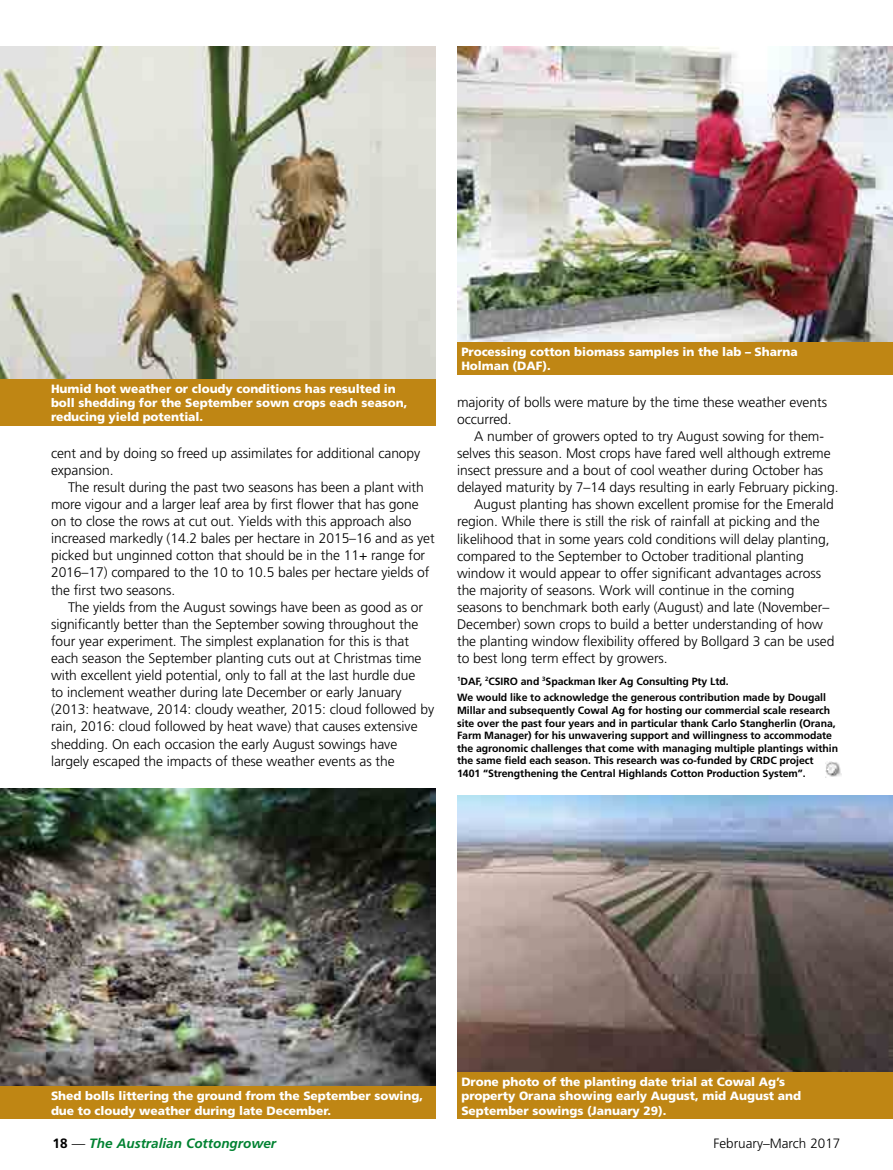
<style>
.page{position:relative;width:893px;height:1170px;background:#fff}
.page>*{position:absolute;margin:0;border:0;box-sizing:border-box;transform-origin:0 0}
.t1{font:300 13.8px/17.1px "Frutiger";letter-spacing:-.005em;color:#000}
.t2{font:italic 700 13.5px "Frutiger";color:#008231}
.t3{font:300 13.5px "Frutiger";color:#000}
.t4{font:900 12px/14.4px "Frutiger";letter-spacing:-.005em;color:#fff}
.t5{font:700 10.5px/12.6px "Frutiger";letter-spacing:-.005em;color:#000}
.s1{font-style:normal;color:#000}
.s2{font-weight:300;font-style:normal;color:#000}
</style>
<div class="page">
<img style="left:825px;top:761px;width:17px;height:16px">
<img style="left:0;top:47px;width:436px;height:332px">
<div style="left:0;top:379px;width:436px;height:46px;background:#bf8614"></div>
<img style="left:0;top:788px;width:436px;height:298px">
<div style="left:0;top:1086px;width:436px;height:32px;background:#bf8614"></div>
<img style="left:457px;top:47px;width:436px;height:295px">
<div style="left:457px;top:342px;width:436px;height:32px;background:#bf8614"></div>
<img style="left:457px;top:795px;width:436px;height:277px">
<div style="left:457px;top:1072px;width:436px;height:46px;background:#bf8614"></div>
<p class="t4" style="left:51px;top:381px;width:358px">Humid hot weather or cloudy conditions has resulted in boll shedding for the September sown crops each season, reducing yield potential.</p>
<p class="t1" style="left:51px;top:444px;width:371px">cent and by doing so freed up assimilates for additional canopy expansion.</p>
<p class="t1" style="left:51px;top:478px;width:385px;text-indent:17px">The result during the past two seasons has been a plant with more vigour and a larger leaf area by first flower that has gone on to close the rows at cut out. Yields with this approach also increased markedly (14.2 bales per hectare in 2015–16 and as yet picked but unginned cotton that should be in the 11+ range for 2016–17) compared to the 10 to 10.5 bales per hectare yields of the first two seasons.</p>
<p class="t1" style="left:51px;top:598px;width:385px;text-indent:17px">The yields from the August sowings have been as good as or significantly better than the September sowing throughout the four year experiment. The simplest explanation for this is that each season the September planting cuts out at Christmas time with excellent yield potential, only to fall at the last hurdle due<br>to inclement weather during late December or early January (2013: heatwave, 2014: cloudy weather, 2015: cloud followed by rain, 2016: cloud followed by heat wave) that causes extensive shedding. On each occasion the early August sowings have largely escaped the impacts of these weather events as the</p>
<p class="t4" style="left:461px;top:344px;width:338px">Processing cotton biomass samples in the lab – Sharna<br>Holman (DAF).</p>
<p class="t1" style="left:457px;top:393px;width:371px">majority of bolls were mature by the time these weather events occurred.</p>
<p class="t1" style="left:474px;top:427px;width:351px">A number of growers opted to try August sowing for them-</p>
<p class="t1" style="left:457px;top:444px;width:375px">selves this season. Most crops have fared well although extreme</p>
<p class="t1" style="left:457px;top:461px;width:368px">insect pressure and a bout of cool weather during October has</p>
<p class="t1" style="left:457px;top:479px;width:383px">delayed maturity by 7–14 days resulting in early February picking.</p>
<p class="t1" style="left:474px;top:496px;width:361px">August planting has shown excellent promise for the Emerald</p>
<p class="t1" style="left:457px;top:513px;width:364px">region. While there is still the risk of rainfall at picking and the</p>
<p class="t1" style="left:457px;top:530px;width:374px">likelihood that in some years cold conditions will delay planting,</p>
<p class="t1" style="left:457px;top:547px;width:348px">compared to the September to October traditional planting</p>
<p class="t1" style="left:457px;top:564px;width:365px">window it would appear to offer significant advantages across</p>
<p class="t1" style="left:457px;top:581px;width:339px">the majority of seasons. Work will continue in the coming</p>
<p class="t1" style="left:457px;top:598px;width:374px">seasons to benchmark both early (August) and late (November–</p>
<p class="t1" style="left:457px;top:615px;width:367px">December) sown crops to build a better understanding of how</p>
<p class="t1" style="left:457px;top:632px;width:379px">the planting window flexibility offered by Bollgard 3 can be used</p>
<p class="t1" style="left:457px;top:650px;width:212px">to best long term effect by growers.</p>
<p class="t5" style="left:457px;top:672px;width:370px;line-height:16.8px"><sup>1</sup>DAF, <sup>2</sup>CSIRO and <sup>3</sup>Spackman Iker Ag Consulting Pty Ltd.<br>We would like to acknowledge the generous contribution made by Dougall</p>
<p class="t5" style="left:457px;top:704px;width:383px">Millar and subsequently Cowal Ag for hosting our commercial scale research site over the past four years and in particular thank Carlo Stangherlin (Orana, Farm Manager) for his unwavering support and willingness to accommodate the agronomic challenges that come with managing multiple plantings within the same field each season. This research was co-funded by CRDC project 1401 “Strengthening the Central Highlands Cotton Production System”.</p>
<p class="t4" style="left:51px;top:1088px;width:374px">Shed bolls littering the ground from the September sowing, due to cloudy weather during late December.</p>
<p class="t4" style="left:461px;top:1074px;width:341px">Drone photo of the planting date trial at Cowal Ag’s property Orana showing early August, mid August and<br>September sowings (January 29).</p>
<p class="t2" style="left:53px;top:1135px;width:225px"><span class="s1">18</span> <span class="s2">—</span> The Australian Cottongrower</p>
<p class="t3" style="left:713px;top:1135px;width:128px">February–March 2017</p>
</div>
